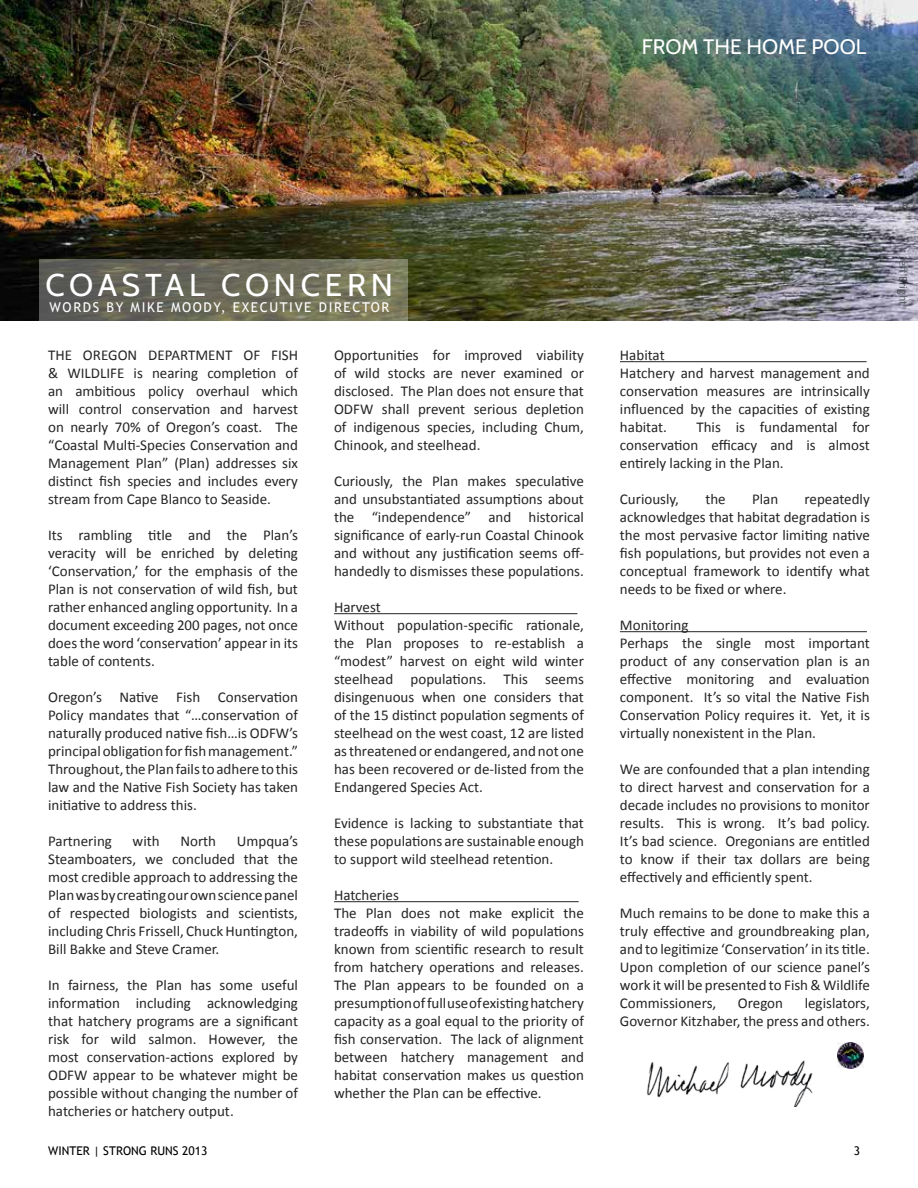
<style>
.page{position:relative;width:918px;height:1188px;background:#fff}
.page>*{position:absolute;margin:0;border:0;box-sizing:border-box;transform-origin:0 0}
.t1{font:31.5px "Cabin";letter-spacing:.15em;color:#fff}
.t2{font:21px "Cabin";color:#fff}
.t3{font:15px/18px "Calibri";color:#000;text-align:justify}
.t4{font:13.5px "Trebuchet MS";letter-spacing:.12em;color:#fff}
.t5{font:12px "Trebuchet MS";color:#000}
.t6{font:12px "Calibri";color:#404749}
</style>
<div class="page">
<img style="left:0;top:0;width:918px;height:321px">
<hr style="left:334px;top:613px;width:243px;height:1px;background:#000">
<hr style="left:334px;top:901px;width:245px;height:1px;background:#000">
<hr style="left:620px;top:361px;width:247px;height:1px;background:#000">
<hr style="left:620px;top:631px;width:247px;height:1px;background:#000">
<img style="left:647px;top:1060px;width:166px;height:46px">
<img style="left:838px;top:1043px;width:25px;height:26px">
<svg style="left:40px;top:259px;width:368px;height:62px;background:#6b6b59"></svg>
<h2 class="t2" style="left:642px;top:34px;width:226px">FROM THE HOME POOL</h2>
<h1 class="t1" style="left:46px;top:265px;width:349px">COASTAL CONCERN</h1>
<p class="t4" style="left:50px;top:299px;width:341px">WORDS BY MIKE MOODY, EXECUTIVE DIRECTOR</p>
<p class="t3" style="left:48px;top:346px;width:251px">THE OREGON DEPARTMENT OF FISH &amp; WILDLIFE is nearing completion of an ambitious policy overhaul which will control conservation and harvest on nearly 70% of Oregon’s coast. The “Coastal Multi-Species Conservation and Management Plan” (Plan) addresses six distinct fish species and includes every stream from Cape Blanco to Seaside.</p>
<p class="t3" style="left:48px;top:526px;width:251px">Its rambling title and the Plan’s veracity will be enriched by deleting ‘Conservation,’ for the emphasis of the Plan is not conservation of wild fish, but rather enhanced angling opportunity. In a document exceeding 200 pages, not once does the word ‘conservation’ appear in its table of contents.</p>
<p class="t3" style="left:48px;top:688px;width:251px">Oregon’s Native Fish Conservation Policy mandates that “…conservation of naturally produced native fish…is ODFW’s principal obligation for fish management.” Throughout, the Plan fails to adhere to this law and the Native Fish Society has taken initiative to address this.</p>
<p class="t3" style="left:48px;top:832px;width:65px">Partnering</p>
<p class="t3" style="left:133px;top:832px;width:29px">with</p>
<p class="t3" style="left:180px;top:832px;width:37px">North</p>
<p class="t3" style="left:48px;top:832px;width:251px;text-indent:189px">Umpqua’s Steamboaters, we concluded that the most credible approach to addressing the Plan was by creating our own science panel of respected biologists and scientists, including Chris Frissell, Chuck Huntington, Bill Bakke and Steve Cramer.</p>
<p class="t3" style="left:48px;top:976px;width:251px">In fairness, the Plan has some useful information including acknowledging that hatchery programs are a significant risk for wild salmon. However, the most conservation-actions explored by ODFW appear to be whatever might be possible without changing the number of hatcheries or hatchery output.</p>
<p class="t3" style="left:334px;top:346px;width:251px">Opportunities for improved viability of wild stocks are never examined or disclosed. The Plan does not ensure that ODFW shall prevent serious depletion of indigenous species, including Chum, Chinook, and steelhead.</p>
<p class="t3" style="left:334px;top:472px;width:251px">Curiously, the Plan makes speculative and unsubstantiated assumptions about the “independence” and historical significance of early-run Coastal Chinook and without any justification seems off&shy;handedly to dismisses these populations.</p>
<p class="t3" style="left:334px;top:598px;width:251px;text-align:left">Harvest<br>Without population-specific rationale, the Plan proposes to re-establish a “modest” harvest on eight wild winter steelhead populations. This seems disingenuous when one considers that of the 15 distinct population segments of steelhead on the west coast, 12 are listed as threatened or endangered, and not one has been recovered or de-listed from the Endangered Species Act.</p>
<p class="t3" style="left:334px;top:814px;width:251px">Evidence is lacking to substantiate that these populations are sustainable enough to support wild steelhead retention.</p>
<p class="t3" style="left:334px;top:886px;width:251px;text-align:left">Hatcheries<br>The Plan does not make explicit the tradeoffs in viability of wild populations known from scientific research to result from hatchery operations and releases.<br>The Plan appears to be founded on a presumption of full use of existing hatchery capacity as a goal equal to the priority of fish conservation. The lack of alignment between hatchery management and habitat conservation makes us question whether the Plan can be effective.</p>
<p class="t3" style="left:620px;top:346px;width:251px;text-align:left">Habitat<br>Hatchery and harvest management and conservation measures are intrinsically influenced by the capacities of existing habitat.</p>
<p class="t3" style="left:620px;top:418px;width:251px;text-indent:77px">This is fundamental for conservation efficacy and is almost entirely lacking in the Plan.</p>
<p class="t3" style="left:620px;top:490px;width:61px">Curiously,</p>
<p class="t3" style="left:705px;top:490px;width:22px">the</p>
<p class="t3" style="left:752px;top:490px;width:28px">Plan</p>
<p class="t3" style="left:620px;top:490px;width:251px;text-indent:185px">repeatedly acknowledges that habitat degradation is the most pervasive factor limiting native fish populations, but provides not even a conceptual framework to identify what needs to be fixed or where.</p>
<p class="t3" style="left:620px;top:616px;width:251px;text-align:left">Monitoring<br>Perhaps the single most important product of any conservation plan is an effective monitoring and evaluation component. It’s so vital the Native Fish Conservation Policy requires it. Yet, it is virtually nonexistent in the Plan.</p>
<p class="t3" style="left:620px;top:760px;width:251px">We are confounded that a plan intending to direct harvest and conservation for a decade includes no provisions to monitor results. This is wrong. It’s bad policy.<br>It’s bad science. Oregonians are entitled to know if their tax dollars are being effectively and efficiently spent.</p>
<p class="t3" style="left:620px;top:904px;width:251px">Much remains to be done to make this a truly effective and groundbreaking plan, and to legitimize ‘Conservation’ in its title.<br>Upon completion of our science panel’s work it will be presented to Fish &amp; Wildlife Commissioners,</p>
<p class="t3" style="left:620px;top:994px;width:251px;text-align:right">legislators,<br>Governor Kitzhaber, the press and others.</p>
<p class="t3" style="left:738px;top:994px;width:47px">Oregon</p>
<p class="t5" style="left:48px;top:1143px;width:161px">WINTER | STRONG RUNS 2013</p>
<p class="t5" style="left:854px;top:1143px;width:8px">3</p>
<p class="t6" style="left:911px;top:256px;width:50px;rotate:90deg">Jeff Bright</p>
</div>
